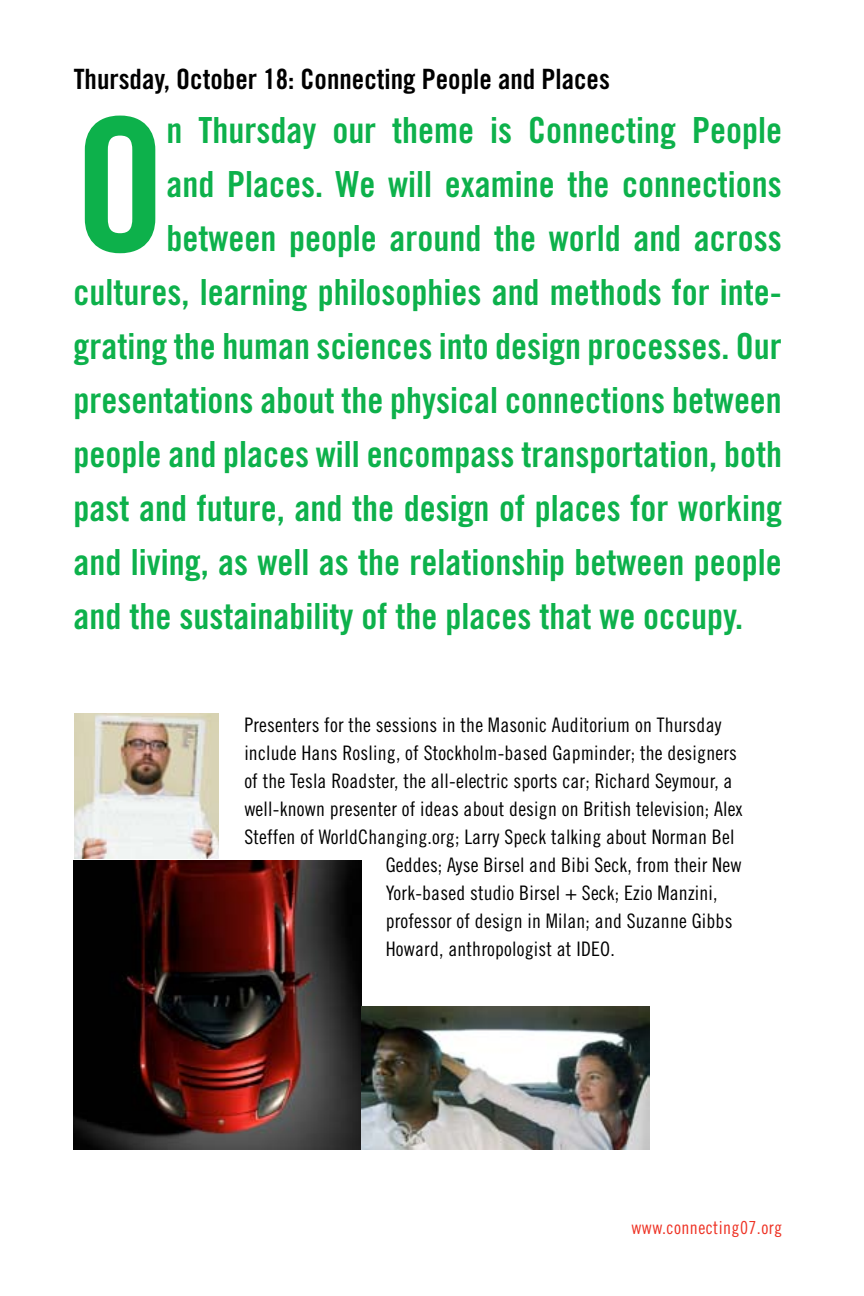
<style>
.page{position:relative;width:864px;height:1296px;background:#fff}
.page>*{position:absolute;margin:0;border:0;box-sizing:border-box;transform-origin:0 0}
.t1{font:185.6px "Trade Gothic Bold Cond Twenty";color:#0db14b}
.t2{font:36px "Trade Gothic Bold Cond Twenty";color:#0db14b}
.t3{font:28px "Trade Gothic Bold Cond Twenty";color:#000}
.t4{font:20px "Trade Gothic Cond Eighteen";letter-spacing:.01em;color:#000}
.t5{font:18px "Trade Gothic Cond Eighteen";letter-spacing:.025em;color:#ee3224}
</style>
<div class="page">
<img style="left:74px;top:860px;width:288px;height:290px">
<img style="left:362px;top:1006px;width:288px;height:144px">
<img style="left:74px;top:713px;width:144px;height:146px">
<h3 class="t3" style="left:74px;top:62px;width:538px">Thursday, October 18: Connecting People and Places</h3>
<h1 class="t1" style="left:74px;top:72px;width:94px">O</h1>
<h2 class="t2" style="left:166px;top:109px;width:617px">n Thursday our theme is Connecting People</h2>
<h2 class="t2" style="left:166px;top:163px;width:617px">and Places. We will examine the connections</h2>
<h2 class="t2" style="left:166px;top:217px;width:617px">between people around the world and across</h2>
<h2 class="t2" style="left:74px;top:271px;width:710px">cultures, learning philosophies and methods for inte-</h2>
<h2 class="t2" style="left:74px;top:325px;width:710px">grating the human sciences into design processes. Our</h2>
<h2 class="t2" style="left:74px;top:379px;width:710px">presentations about the physical connections between</h2>
<h2 class="t2" style="left:74px;top:433px;width:710px">people and places will encompass transportation, both</h2>
<h2 class="t2" style="left:74px;top:487px;width:710px">past and future, and the design of places for working</h2>
<h2 class="t2" style="left:74px;top:541px;width:710px">and living, as well as the relationship between people</h2>
<h2 class="t2" style="left:74px;top:595px;width:671px">and the sustainability of the places that we occupy.</h2>
<p class="t4" style="left:244px;top:713px;width:479px">Presenters for the sessions in the Masonic Auditorium on Thursday</p>
<p class="t4" style="left:244px;top:741px;width:494px">include Hans Rosling, of Stockholm-based Gapminder; the designers</p>
<p class="t4" style="left:244px;top:769px;width:490px">of the Tesla Roadster, the all-electric sports car; Richard Seymour, a</p>
<p class="t4" style="left:244px;top:797px;width:500px">well-known presenter of ideas about design on British television; Alex</p>
<p class="t4" style="left:244px;top:825px;width:492px">Steffen of WorldChanging.org; Larry Speck talking about Norman Bel</p>
<p class="t4" style="left:386px;top:853px;width:357px">Geddes; Ayse Birsel and Bibi Seck, from their New</p>
<p class="t4" style="left:386px;top:881px;width:333px">York-based studio Birsel + Seck; Ezio Manzini,</p>
<p class="t4" style="left:386px;top:909px;width:348px">professor of design in Milan; and Suzanne Gibbs</p>
<p class="t4" style="left:386px;top:937px;width:231px">Howard, anthropologist at IDEO.</p>
<p class="t5" style="left:631px;top:1217px;width:152px">www.connecting07.org</p>
</div>
